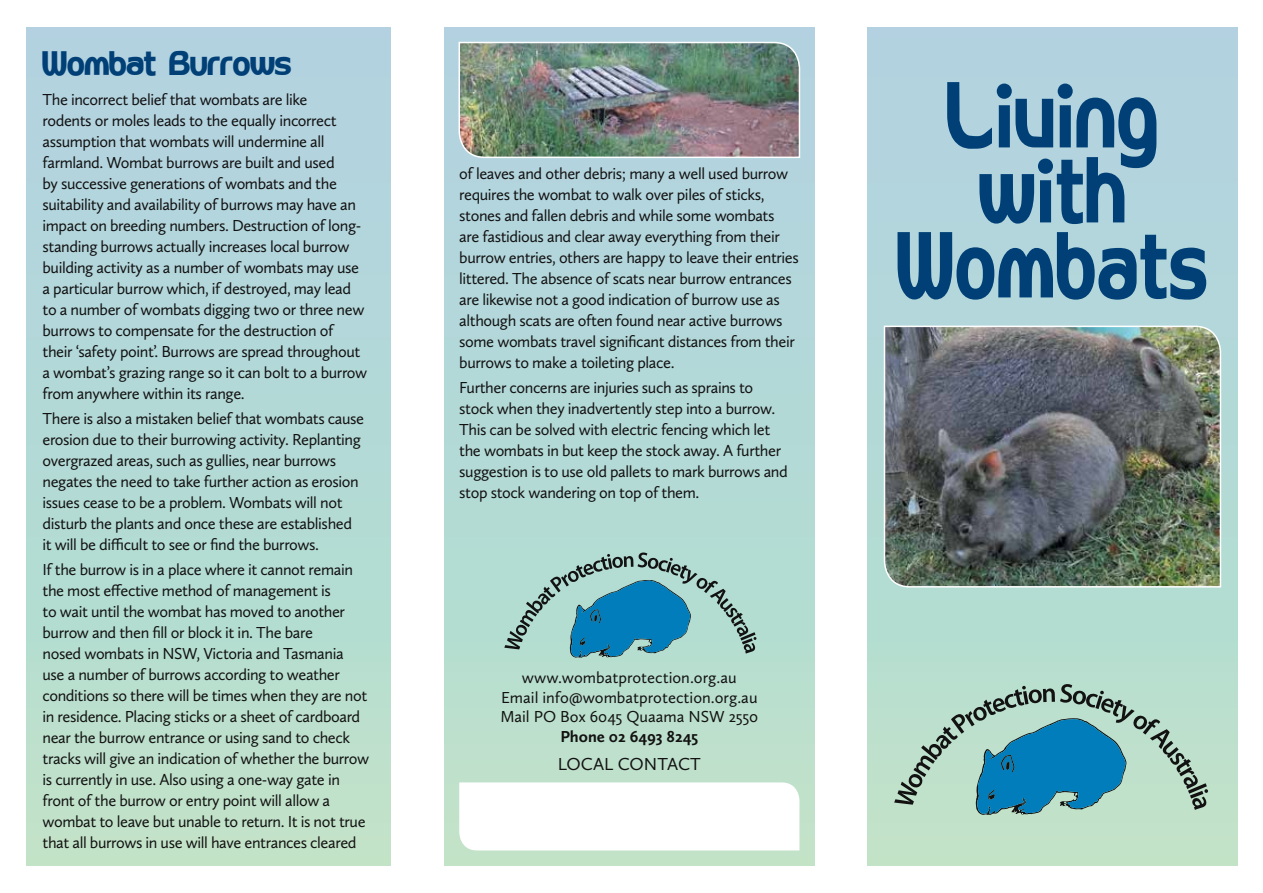
<style>
.page{position:relative;width:1263px;height:893px;background:#fff}
.page>*{position:absolute;margin:0;border:0;box-sizing:border-box;transform-origin:0 0}
.t1{font:150px "D3 Archism";letter-spacing:.04em;color:#004077;scale:.42 1}
.t2{font:55.5px "D3 Archism";color:#004077;scale:.5 1}
.t3{font:18px "Calluna Sans";color:#121212}
.t4{font:16.5px/21px "Calluna Sans";letter-spacing:-.025em;color:#121212}
.t5{font:16.5px/19.5px "Calluna Sans";color:#121212;text-align:center}
.t6{font:700 16.5px "Calluna Sans";color:#121212}
</style>
<div class="page">
<div style="left:444px;top:28px;width:370px;height:837px;background:#b3d9d7"></div>
<div style="left:867px;top:28px;width:370px;height:837px;background:linear-gradient(to bottom,#afd1e2,#bce3c9)"></div>
<div style="left:27px;top:28px;width:363px;height:837px;background:linear-gradient(to right,#b6dad6,#b6dad6)"></div>
<div style="left:459px;top:782px;width:340px;height:68px;background:#fff"></div>
<img style="left:883px;top:325px;width:339px;height:263px">
<img style="left:458px;top:41px;width:343px;height:117px">
<svg style="left:504px;top:552px;width:253px;height:106px"></svg>
<svg style="left:894px;top:684px;width:314px;height:131px;background:#81b6b7"></svg>
<h2 class="t2" style="left:43px;top:23px;width:499px">Wombat Burrows</h2>
<p class="t4" style="left:43px;top:88px;width:326px">The incorrect belief that wombats are like<br>rodents or moles leads to the equally incorrect assumption that wombats will undermine all farmland. Wombat burrows are built and used<br>by successive generations of wombats and the suitability and availability of burrows may have an impact on breeding numbers. Destruction of long&shy;standing burrows actually increases local burrow building activity as a number of wombats may use a particular burrow which, if destroyed, may lead to a number of wombats digging two or three new burrows to compensate for the destruction of their ‘safety point’. Burrows are spread throughout a wombat’s grazing range so it can bolt to a burrow from anywhere within its range.</p>
<p class="t4" style="left:43px;top:408px;width:323px">There is also a mistaken belief that wombats cause erosion due to their burrowing activity. Replanting overgrazed areas, such as gullies, near burrows negates the need to take further action as erosion issues cease to be a problem. Wombats will not disturb the plants and once these are established it will be difficult to see or find the burrows.</p>
<p class="t4" style="left:43px;top:559px;width:328px">If the burrow is in a place where it cannot remain the most effective method of management is<br>to wait until the wombat has moved to another burrow and then fill or block it in. The bare<br>nosed wombats in NSW, Victoria and Tasmania use a number of burrows according to weather conditions so there will be times when they are not in residence. Placing sticks or a sheet of cardboard near the burrow entrance or using sand to check tracks will give an indication of whether the burrow is currently in use. Also using a one-way gate in front of the burrow or entry point will allow a wombat to leave but unable to return. It is not true that all burrows in use will have entrances cleared</p>
<p class="t4" style="left:459px;top:163px;width:341px">of leaves and other debris; many a well used burrow requires the wombat to walk over piles of sticks, stones and fallen debris and while some wombats<br>are fastidious and clear away everything from their burrow entries, others are happy to leave their entries littered. The absence of scats near burrow entrances are likewise not a good indication of burrow use as although scats are often found near active burrows some wombats travel significant distances from their burrows to make a toileting place.</p>
<p class="t4" style="left:459px;top:377px;width:330px">Further concerns are injuries such as sprains to stock when they inadvertently step into a burrow.<br>This can be solved with electric fencing which let the wombats in but keep the stock away. A further suggestion is to use old pallets to mark burrows and stop stock wandering on top of them.</p>
<p class="t5" style="left:500px;top:668px;width:259px">www.wombatprotection.org.au<br>Email info@wombatprotection.org.au<br>Mail PO Box 6045 Quaama NSW 2550</p>
<p class="t6" style="left:560px;top:726px;width:140px">Phone 02 6493 8245</p>
<p class="t3" style="left:558px;top:753px;width:145px">LOCAL CONTACT</p>
<h1 class="t1" style="left:947px;top:8px;width:503px">Living</h1>
<h1 class="t1" style="left:979px;top:83px;width:350px">with</h1>
<h1 class="t1" style="left:897px;top:158px;width:740px">Wombats</h1>
</div>
